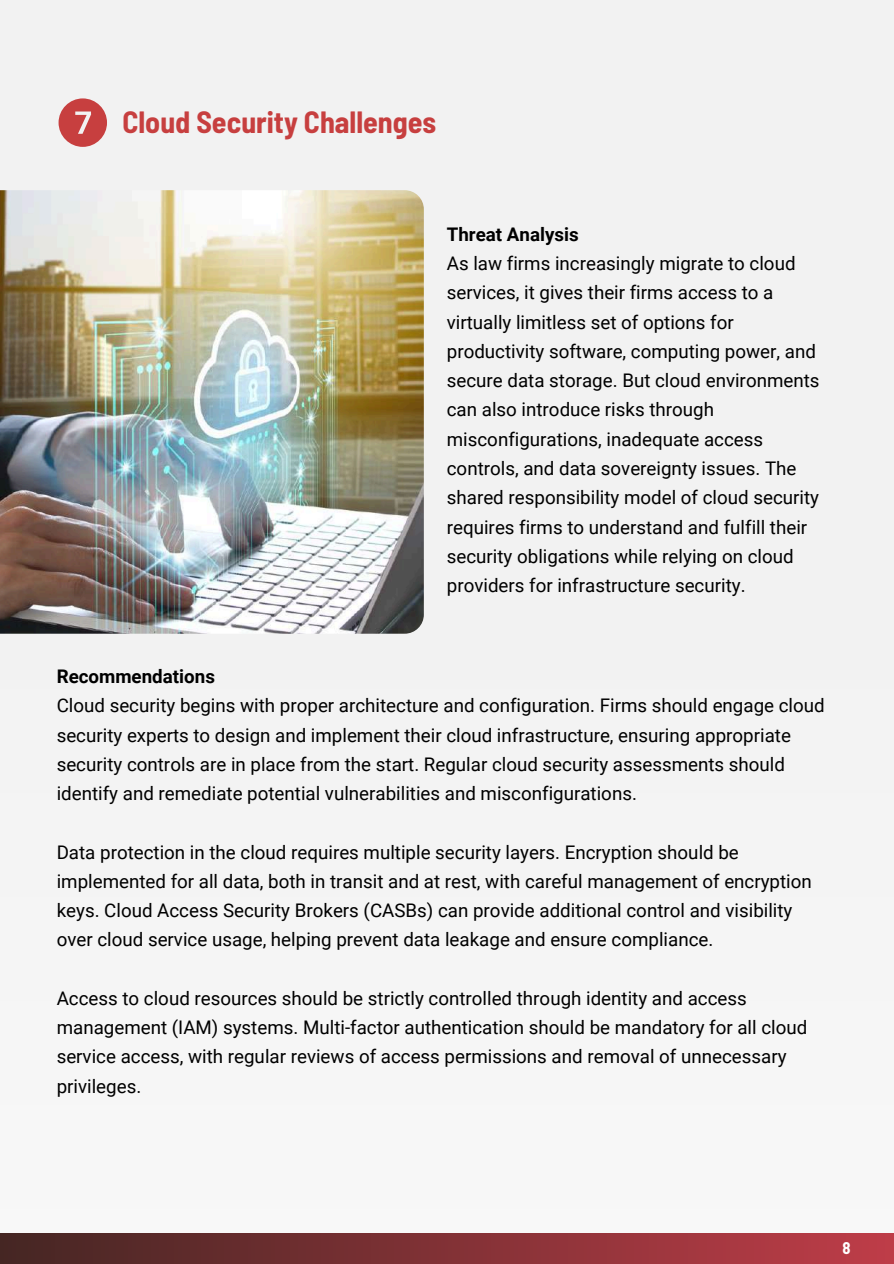
<style>
.page{position:relative;width:894px;height:1264px;background:#fff}
.page>*{position:absolute;margin:0;border:0;box-sizing:border-box;transform-origin:0 0}
.t1{font:700 semi-condensed 30px "Barlow";color:#c73f3f}
.t2{font:18.75px/29.2px "Roboto";color:#000}
.t3{font:700 18.75px "Roboto";color:#000}
.t4{font:700 semi-condensed 16.5px "Barlow";color:#fff}
</style>
<div class="page">
<div style="left:0;top:0;width:893px;height:1263px;background:#f3f3f3"></div>
<div style="left:0;top:1233px;width:893px;height:30px;background:linear-gradient(to right,#452623,#bf3d48)"></div>
<svg style="left:59px;top:98px;width:48px;height:49px"></svg>
<img style="left:0;top:190px;width:423px;height:443px">
<h1 class="t1" style="left:122px;top:103px;width:315px">Cloud Security Challenges</h1>
<p class="t3" style="left:446px;top:223px;width:133px">Threat Analysis</p>
<p class="t2" style="left:446px;top:249px;width:374px">As law firms increasingly migrate to cloud services, it gives their firms access to a virtually limitless set of options for productivity software, computing power, and secure data storage. But cloud environments can also introduce risks through misconfigurations, inadequate access controls, and data sovereignty issues. The shared responsibility model of cloud security requires firms to understand and fulfill their security obligations while relying on cloud providers for infrastructure security.</p>
<p class="t3" style="left:57px;top:665px;width:160px">Recommendations</p>
<p class="t2" style="left:57px;top:691px;width:769px">Cloud security begins with proper architecture and configuration. Firms should engage cloud security experts to design and implement their cloud infrastructure, ensuring appropriate security controls are in place from the start. Regular cloud security assessments should identify and remediate potential vulnerabilities and misconfigurations.</p>
<p class="t2" style="left:57px;top:837px;width:756px">Data protection in the cloud requires multiple security layers. Encryption should be implemented for all data, both in transit and at rest, with careful management of encryption keys. Cloud Access Security Brokers (CASBs) can provide additional control and visibility over cloud service usage, helping prevent data leakage and ensure compliance.</p>
<p class="t2" style="left:57px;top:983px;width:751px">Access to cloud resources should be strictly controlled through identity and access management (IAM) systems. Multi-factor authentication should be mandatory for all cloud service access, with regular reviews of access permissions and removal of unnecessary privileges.</p>
<p class="t4" style="left:842px;top:1237px;width:10px">8</p>
</div>
